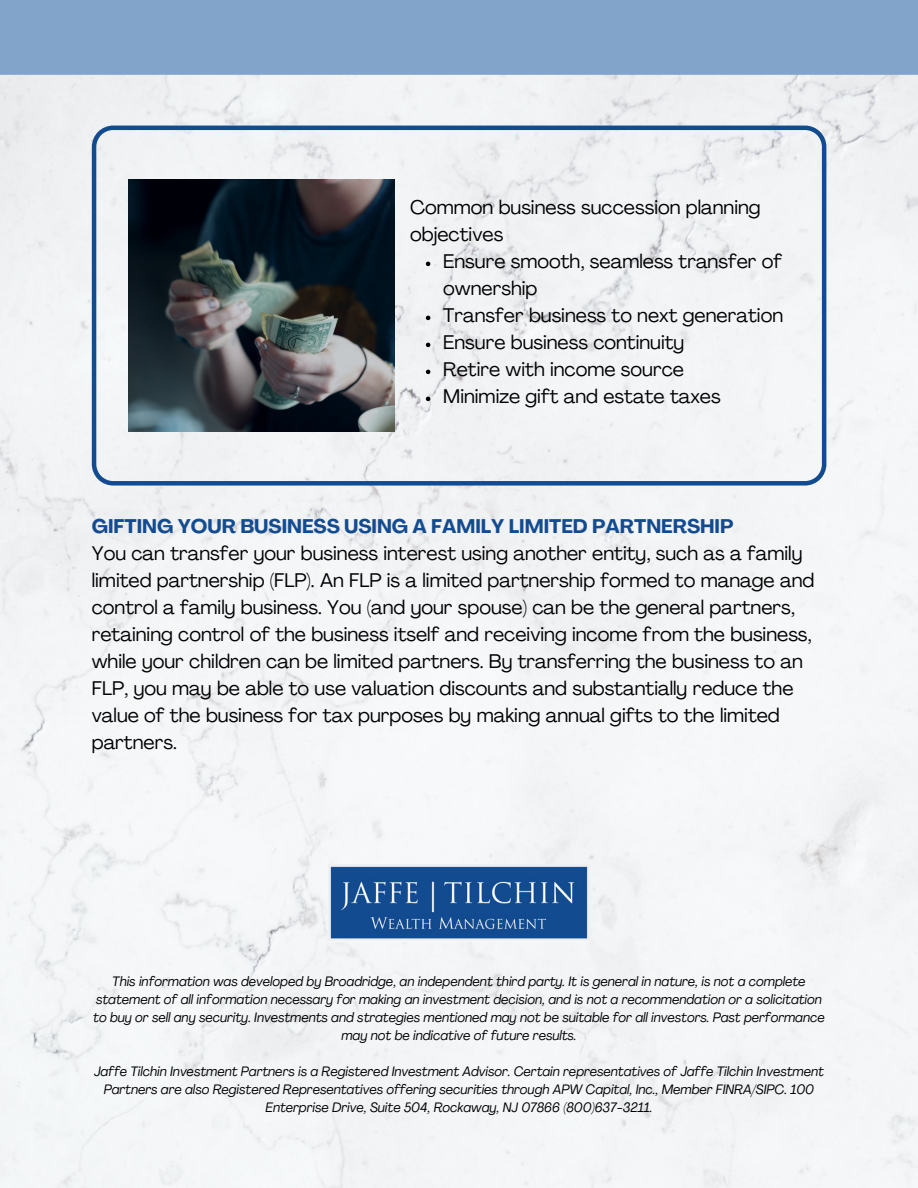
<style>
.page{position:relative;width:918px;height:1188px;background:#fff}
.page>*{position:absolute;margin:0;border:0;box-sizing:border-box;transform-origin:0 0}
.t1{font:19.5px/27px "Agrandir";color:#000}
.t2{font:700 19.5px "Agrandir";color:#134b90}
.t3{font:italic 13.5px/18px "Agrandir";color:#000;text-align:center}
</style>
<div class="page">
<div style="left:0;top:75px;width:918px;height:1113px;background:#f4f5f7"></div>
<svg style="left:92px;top:126px;width:734px;height:360px"></svg>
<img style="left:328px;top:864px;width:261px;height:78px">
<img style="left:128px;top:180px;width:267px;height:252px">
<svg style="left:426px;top:262px;width:4px;height:4px"></svg>
<svg style="left:426px;top:316px;width:4px;height:4px"></svg>
<svg style="left:426px;top:343px;width:4px;height:4px"></svg>
<svg style="left:426px;top:370px;width:4px;height:4px"></svg>
<svg style="left:426px;top:397px;width:4px;height:4px"></svg>
<div style="left:0;top:0;width:918px;height:75px;background:#82a4cb"></div>
<p class="t1" style="left:410px;top:196px;width:352px">Common business succession planning objectives</p>
<p class="t1" style="left:443px;top:250px;width:341px">Ensure smooth, seamless transfer of ownership</p>
<p class="t1" style="left:443px;top:304px;width:341px">Transfer business to next generation</p>
<p class="t1" style="left:443px;top:331px;width:243px">Ensure business continuity</p>
<p class="t1" style="left:443px;top:358px;width:242px">Retire with income source</p>
<p class="t1" style="left:443px;top:385px;width:279px">Minimize gift and estate taxes</p>
<p class="t2" style="left:92px;top:519px;width:643px">GIFTING YOUR BUSINESS USING A FAMILY LIMITED PARTNERSHIP</p>
<p class="t1" style="left:92px;top:542px;width:724px">You can transfer your business interest using another entity, such as a family limited partnership (FLP). An FLP is a limited partnership formed to manage and control a family business. You (and your spouse) can be the general partners, retaining control of the business itself and receiving income from the business, while your children can be limited partners. By transferring the business to an FLP, you may be able to use valuation discounts and substantially reduce the value of the business for tax purposes by making annual gifts to the limited partners.</p>
<p class="t3" style="left:93px;top:973px;width:733px">This information was developed by Broadridge, an independent third party. It is general in nature, is not a complete statement of all information necessary for making an investment decision, and is not a recommendation or a solicitation to buy or sell any security. Investments and strategies mentioned may not be suitable for all investors. Past performance may not be indicative of future results.</p>
<p class="t3" style="left:94px;top:1063px;width:731px">Jaffe Tilchin Investment Partners is a Registered Investment Advisor. Certain representatives of Jaffe Tilchin Investment<br>Partners are also Registered Representatives offering securities through APW Capital, Inc., Member FINRA/SIPC. 100<br>Enterprise Drive, Suite 504, Rockaway, NJ 07866 (800)637-3211.</p>
</div>
